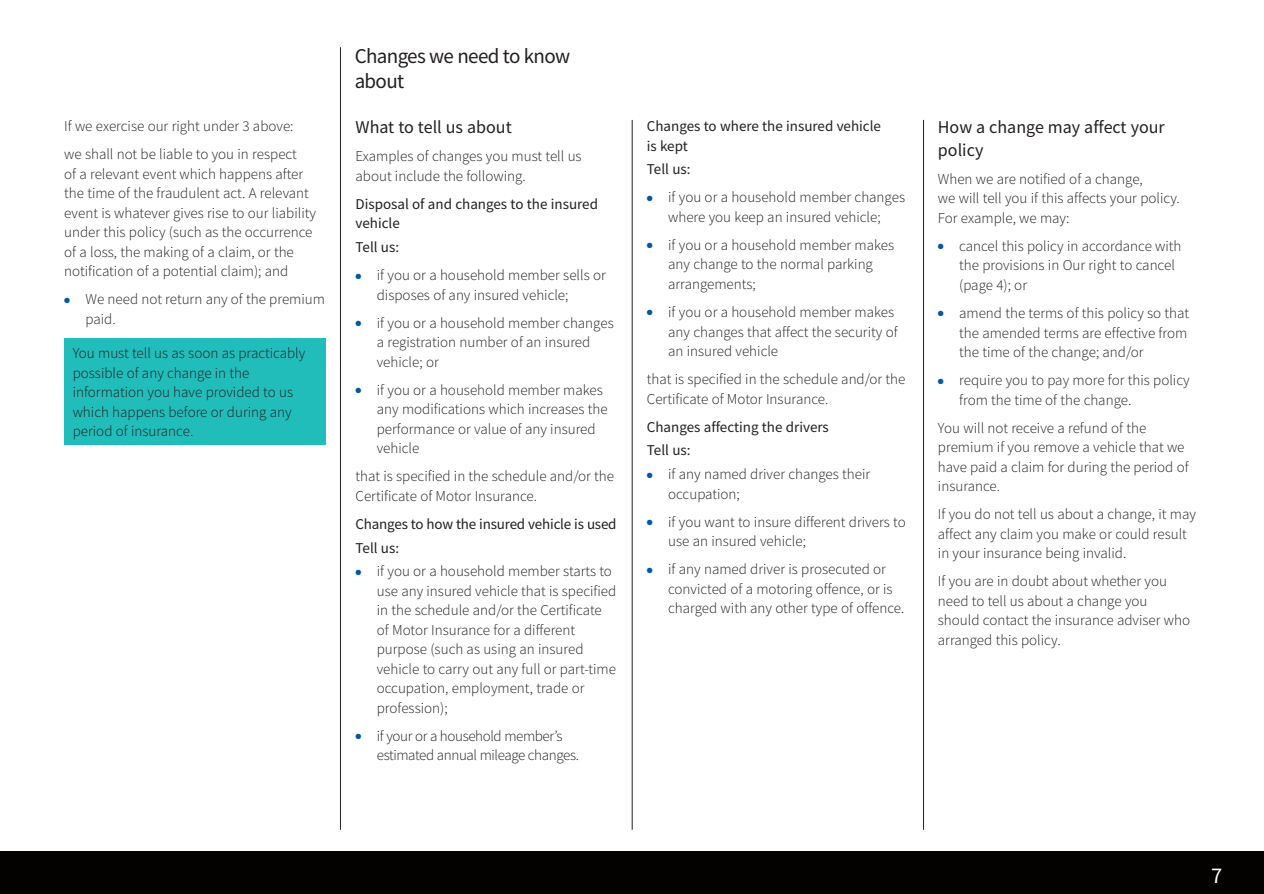
<style>
.page{position:relative;width:1264px;height:894px;background:#fff}
.page>*{position:absolute;margin:0;border:0;box-sizing:border-box;transform-origin:0 0}
.t1{font:22.5px "Source Sans Pro";color:#fff}
.t2{font:21px/25.2px "Source Sans Pro";letter-spacing:-.03em;color:#231f20}
.t3{font:18px/22.5px "Source Sans Pro";color:#231f20}
.t4{font:300 15px/19.5px "Source Sans Pro";color:#231f20}
.t5{font:15px/19.5px "Source Sans Pro";color:#231f20}
.t6{font:300 15px/19.5px "Source Sans Pro";letter-spacing:-.025em;color:#231f20}
.s1{color:#0158a6}
</style>
<div class="page">
<div style="left:0;top:851px;width:1264px;height:43px;background:#040101"></div>
<hr style="left:923px;top:120px;width:1px;height:710px;background:#231f20">
<hr style="left:632px;top:120px;width:1px;height:710px;background:#231f20">
<hr style="left:340px;top:47px;width:1px;height:783px;background:#231f20">
<div style="left:64px;top:338px;width:262px;height:106px;background:#21bdbb"></div>
<p class="t4" style="left:64px;top:112px;width:234px;line-height:28px">If we exercise our right under 3 above: we shall not be liable to you in respect</p>
<p class="t4" style="left:64px;top:164px;width:253px">of a relevant event which happens after the time of the fraudulent act. A relevant event is whatever gives rise to our liability under this policy (such as the occurrence of a loss, the making of a claim, or the notification of a potential claim); and</p>
<p class="t4" style="left:85px;top:289px;width:241px;text-indent:-21px"><span class="s1">●</span> We need not return any of the premium paid.</p>
<p class="t4" style="left:73px;top:343px;width:234px">You must tell us as soon as practicably possible of any change in the information you have provided to us which happens before or during any period of insurance.</p>
<h2 class="t2" style="left:355px;top:43px;width:217px">Changes we need to know about</h2>
<p class="t3" style="left:355px;top:116px;width:158px">What to tell us about</p>
<p class="t4" style="left:355px;top:147px;width:228px">Examples of changes you must tell us about include the following.</p>
<p class="t5" style="left:355px;top:194px;width:244px">Disposal of and changes to the insured vehicle</p>
<p class="t5" style="left:355px;top:237px;width:45px">Tell us:</p>
<p class="t4" style="left:377px;top:265px;width:231px;text-indent:-21px"><span class="s1">●</span> if you or a household member sells or disposes of any insured vehicle;</p>
<p class="t4" style="left:377px;top:313px;width:238px;text-indent:-21px"><span class="s1">●</span> if you or a household member changes a registration number of an insured vehicle; or</p>
<p class="t4" style="left:377px;top:380px;width:232px;text-indent:-21px"><span class="s1">●</span> if you or a household member makes any modifications which increases the performance or value of any insured vehicle</p>
<p class="t4" style="left:355px;top:466px;width:260px">that is specified in the schedule and/or the<br>Certificate of Motor Insurance.</p>
<p class="t5" style="left:355px;top:512px;width:263px;line-height:23.7px">Changes to how the insured vehicle is used<br>Tell us:</p>
<p class="t4" style="left:377px;top:561px;width:241px;text-indent:-21px"><span class="s1">●</span> if you or a household member starts to use any insured vehicle that is specified in the schedule and/or the Certificate of Motor Insurance for a different purpose (such as using an insured vehicle to carry out any full or part-time occupation, employment, trade or profession);</p>
<p class="t6" style="left:377px;top:726px;width:204px;text-indent:-21px"><span class="s1">●</span> if your or a household member’s estimated annual mileage changes.</p>
<p class="t5" style="left:647px;top:116px;width:236px">Changes to where the insured vehicle is kept</p>
<p class="t5" style="left:647px;top:160px;width:45px">Tell us:</p>
<p class="t4" style="left:647px;top:188px;width:260px;text-align:center"><span class="s1">●</span> if you or a household member changes where you keep an insured vehicle;</p>
<p class="t4" style="left:668px;top:235px;width:228px;text-indent:-21px"><span class="s1">●</span> if you or a household member makes any change to the normal parking arrangements;</p>
<p class="t4" style="left:668px;top:302px;width:231px;text-indent:-21px"><span class="s1">●</span> if you or a household member makes any changes that affect the security of an insured vehicle</p>
<p class="t4" style="left:647px;top:369px;width:260px">that is specified in the schedule and/or the<br>Certificate of Motor Insurance.</p>
<p class="t5" style="left:647px;top:414px;width:183px;line-height:23.7px">Changes affecting the drivers<br>Tell us:</p>
<p class="t4" style="left:668px;top:464px;width:204px;text-indent:-21px"><span class="s1">●</span> if any named driver changes their occupation;</p>
<p class="t4" style="left:668px;top:512px;width:239px;text-indent:-21px"><span class="s1">●</span> if you want to insure different drivers to use an insured vehicle;</p>
<p class="t4" style="left:668px;top:559px;width:238px;text-indent:-21px"><span class="s1">●</span> if any named driver is prosecuted or convicted of a motoring offence, or is charged with any other type of offence.</p>
<p class="t3" style="left:938px;top:116px;width:228px">How a change may affect your policy</p>
<p class="t4" style="left:938px;top:169px;width:243px">When we are notified of a change,<br>we will tell you if this affects your policy.<br>For example, we may:</p>
<p class="t4" style="left:959px;top:236px;width:224px;text-indent:-21px"><span class="s1">●</span> cancel this policy in accordance with the provisions in Our right to cancel (page 4); or</p>
<p class="t4" style="left:959px;top:303px;width:231px;text-align:justify;text-indent:-21px"><span class="s1">●</span> amend the terms of this policy so that the amended terms are effective from the time of the change; and/or</p>
<p class="t4" style="left:959px;top:370px;width:232px;text-indent:-21px"><span class="s1">●</span> require you to pay more for this policy from the time of the change.</p>
<p class="t4" style="left:938px;top:418px;width:252px">You will not receive a refund of the premium if you remove a vehicle that we have paid a claim for during the period of insurance.</p>
<p class="t4" style="left:938px;top:504px;width:259px">If you do not tell us about a change, it may affect any claim you make or could result in your insurance being invalid.</p>
<p class="t4" style="left:938px;top:571px;width:254px">If you are in doubt about whether you need to tell us about a change you should contact the insurance adviser who arranged this policy.</p>
<h1 class="t1" style="left:1211px;top:861px;width:13px">7</h1>
</div>
